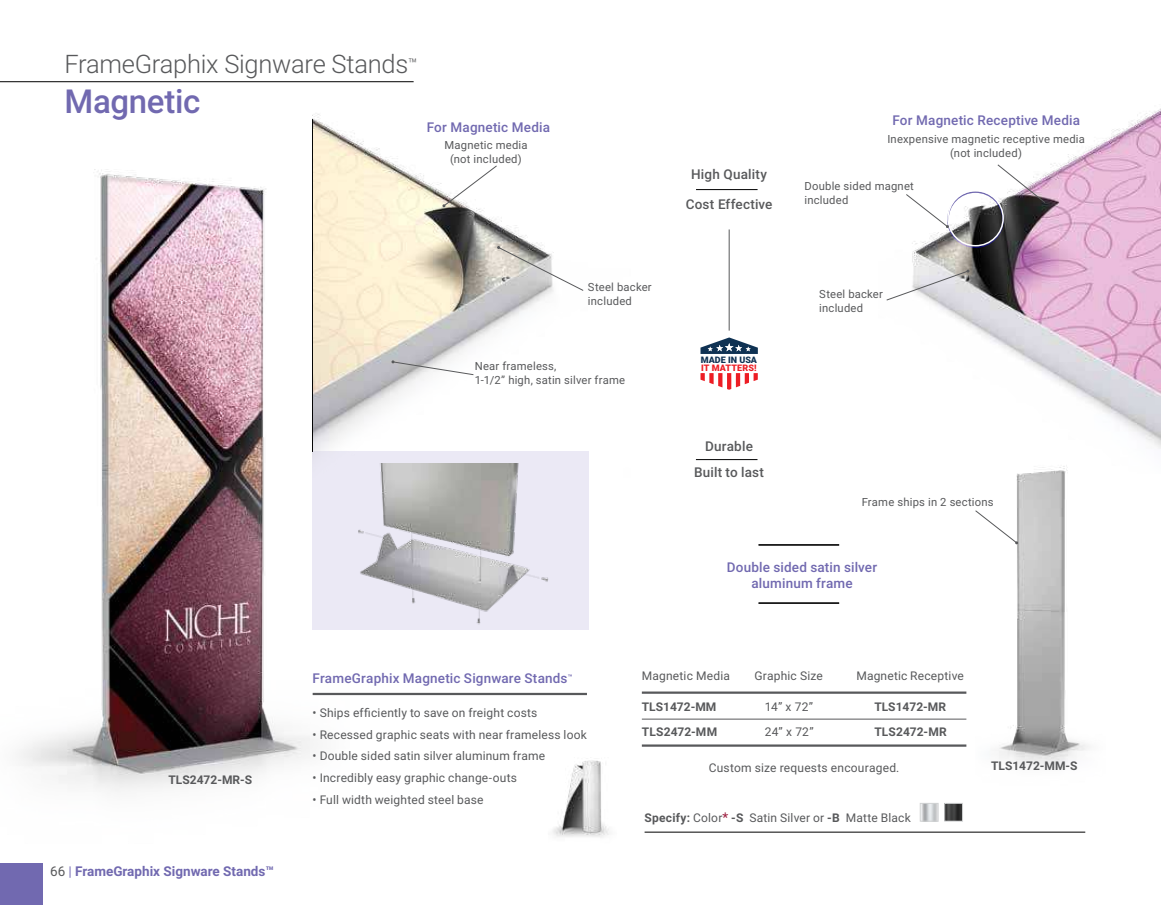
<style>
.page{position:relative;width:1161px;height:905px;background:#fff}
.page>*{position:absolute;margin:0;border:0;box-sizing:border-box;transform-origin:0 0}
.t1{font:500 33px "Roboto";letter-spacing:-.01em;color:#7169b0}
.t2{font:300 25.5px "Roboto";letter-spacing:-.01em;color:#58595b}
.t3{font:500 13.5px/16.5px "Roboto";letter-spacing:.015em;color:#7169b0;text-align:center}
.t4{font:500 13.5px/26.2px "Roboto";letter-spacing:.015em;color:#58595b;text-align:center}
.t5{font:700 13.5px "Roboto";color:#7169b0}
.t6{font:12px "Roboto";letter-spacing:.015em;color:#58595b}
.t7{font:700 12px "Roboto";color:#58595b}
.t8{font:11.25px/14.1px "Roboto";letter-spacing:.02em;color:#58595b}
.t9{font:900 9px "Roboto";letter-spacing:.02em;color:#ed1d24}
.t10{font:900 9px "Roboto";letter-spacing:.005em;color:#0f3253}
.s1{font-weight:400;color:#58595b}
.s2{color:#8d85c0}
.s3{font-weight:700}
.s4{font-size:13.5px;color:#9b1b3c}
</style>
<div class="page">
<div style="left:312px;top:451px;width:277px;height:178px;background:#ebe9f5"></div>
<img style="left:912px;top:108px;width:249px;height:341px">
<img style="left:975px;top:432px;width:130px;height:334px">
<img style="left:312px;top:114px;width:241px;height:316px">
<svg style="left:442px;top:165px;width:56px;height:42px"></svg>
<svg style="left:497px;top:246px;width:87px;height:45px"></svg>
<svg style="left:391px;top:360px;width:83px;height:15px"></svg>
<img style="left:19px;top:146px;width:331px;height:722px">
<div style="left:0;top:863px;width:42px;height:41px;background:#7169b0"></div>
<hr style="left:0;top:81px;width:414px;height:1px;background:#000">
<hr style="left:696px;top:459px;width:62px;height:1px;background:#000">
<svg style="left:997px;top:164px;width:49px;height:40px"></svg>
<hr style="left:313px;top:692px;width:274px;height:3px;background:#58595b">
<img style="left:552px;top:760px;width:57px;height:78px">
<hr style="left:312px;top:119px;width:1px;height:333px;background:#000">
<hr style="left:645px;top:831px;width:440px;height:1px;background:#000">
<img style="left:922px;top:805px;width:14px;height:14px">
<div style="left:920px;top:803px;width:18px;height:18px;border:1px solid #d1d3d4"></div>
<img style="left:946px;top:805px;width:15px;height:14px">
<div style="left:944px;top:803px;width:19px;height:18px;border:1px solid #d1d3d4"></div>
<hr style="left:696px;top:189px;width:62px;height:1px;background:#000">
<hr style="left:759px;top:544px;width:80px;height:1px;background:#000">
<hr style="left:759px;top:545px;width:80px;height:1px;background:#000">
<hr style="left:759px;top:602px;width:80px;height:1px;background:#000">
<hr style="left:759px;top:603px;width:80px;height:1px;background:#000">
<div style="left:947px;top:191px;width:57px;height:57px;border:2px solid #7169b0;border-radius:50%"></div>
<div style="left:947px;top:190px;width:57px;height:56px;border:2px solid #fff;border-radius:50%"></div>
<hr style="left:642px;top:691px;width:324px;height:2px;background:#58595b">
<hr style="left:642px;top:718px;width:324px;height:1px;background:#58595b">
<hr style="left:642px;top:744px;width:324px;height:2px;background:#58595b">
<svg style="left:886px;top:269px;width:84px;height:32px"></svg>
<svg style="left:906px;top:193px;width:43px;height:35px"></svg>
<img style="left:326px;top:463px;width:238px;height:184px">
<svg style="left:975px;top:509px;width:43px;height:35px"></svg>
<hr style="left:729px;top:229px;width:1px;height:101px;background:#58595b">
<svg style="left:701px;top:373px;width:57px;height:17px"></svg>
<svg style="left:701px;top:337px;width:57px;height:17px"></svg>
<h2 class="t2" style="left:64px;top:54px;width:354px">FrameGraphix Signware Stands<sup>™</sup></h2>
<h1 class="t1" style="left:64px;top:87px;width:137px">Magnetic</h1>
<p class="t3" style="left:427px;top:120px;width:125px">For Magnetic Media</p>
<p class="t8" style="left:445px;top:139px;width:85px;text-align:center">Magnetic media (not included)</p>
<p class="t8" style="left:588px;top:281px;width:65px">Steel backer included</p>
<p class="t8" style="left:475px;top:360px;width:152px">Near frameless,<br>1-1/2” high, satin silver frame</p>
<p class="t3" style="left:892px;top:113px;width:189px">For Magnetic Receptive Media</p>
<p class="t4" style="left:691px;top:162px;width:77px">High Quality</p>
<p class="t4" style="left:686px;top:192px;width:88px">Cost Effective</p>
<p class="t10" style="left:701px;top:354px;width:58px">MADE IN USA</p>
<p class="t9" style="left:701px;top:363px;width:57px">IT MATTERS!</p>
<p class="t4" style="left:694px;top:434px;width:71px">Durable<br>Built to last</p>
<p class="t8" style="left:887px;top:132px;width:199px;text-align:center">Inexpensive magnetic receptive media (not included)</p>
<p class="t8" style="left:804px;top:179px;width:111px">Double sided magnet included</p>
<p class="t8" style="left:819px;top:288px;width:65px">Steel backer included</p>
<p class="t8" style="left:862px;top:495px;width:133px">Frame ships in 2 sections</p>
<p class="t3" style="left:727px;top:560px;width:152px">Double sided satin silver aluminum frame</p>
<p class="t7" style="left:168px;top:774px;width:85px">TLS2472-MR-S</p>
<p class="t5" style="left:50px;top:865px;width:225px"><span class="s1">66</span> <span class="s2">|</span> FrameGraphix Signware Stands™</p>
<p class="t3" style="left:313px;top:671px;width:262px">FrameGraphix Magnetic Signware Stands<sup>™</sup></p>
<p class="t6" style="left:313px;top:707px;width:226px">• Ships efficiently to save on freight costs</p>
<p class="t6" style="left:313px;top:729px;width:276px">• Recessed graphic seats with near frameless look</p>
<p class="t6" style="left:313px;top:750px;width:234px">• Double sided satin silver aluminum frame</p>
<p class="t6" style="left:313px;top:772px;width:206px">• Incredibly easy graphic change-outs</p>
<p class="t6" style="left:313px;top:794px;width:172px">• Full width weighted steel base</p>
<p class="t6" style="left:642px;top:670px;width:90px">Magnetic Media</p>
<p class="t6" style="left:754px;top:670px;width:70px">Graphic Size</p>
<p class="t6" style="left:856px;top:670px;width:109px">Magnetic Receptive</p>
<p class="t7" style="left:642px;top:701px;width:76px">TLS1472-MM</p>
<p class="t6" style="left:765px;top:701px;width:50px">14” x 72”</p>
<p class="t7" style="left:874px;top:701px;width:73px">TLS1472-MR</p>
<p class="t7" style="left:642px;top:726px;width:77px">TLS2472-MM</p>
<p class="t6" style="left:765px;top:726px;width:50px">24” x 72”</p>
<p class="t7" style="left:874px;top:726px;width:74px">TLS2472-MR</p>
<p class="t6" style="left:709px;top:762px;width:192px">Custom size requests encouraged.</p>
<p class="t6" style="left:645px;top:812px;width:268px"><span class="s3">Specify:</span> Color<span class="s4">*</span> <span class="s3">-S</span> Satin Silver or <span class="s3">-B</span> Matte Black</p>
<p class="t7" style="left:991px;top:761px;width:88px">TLS1472-MM-S</p>
</div>
